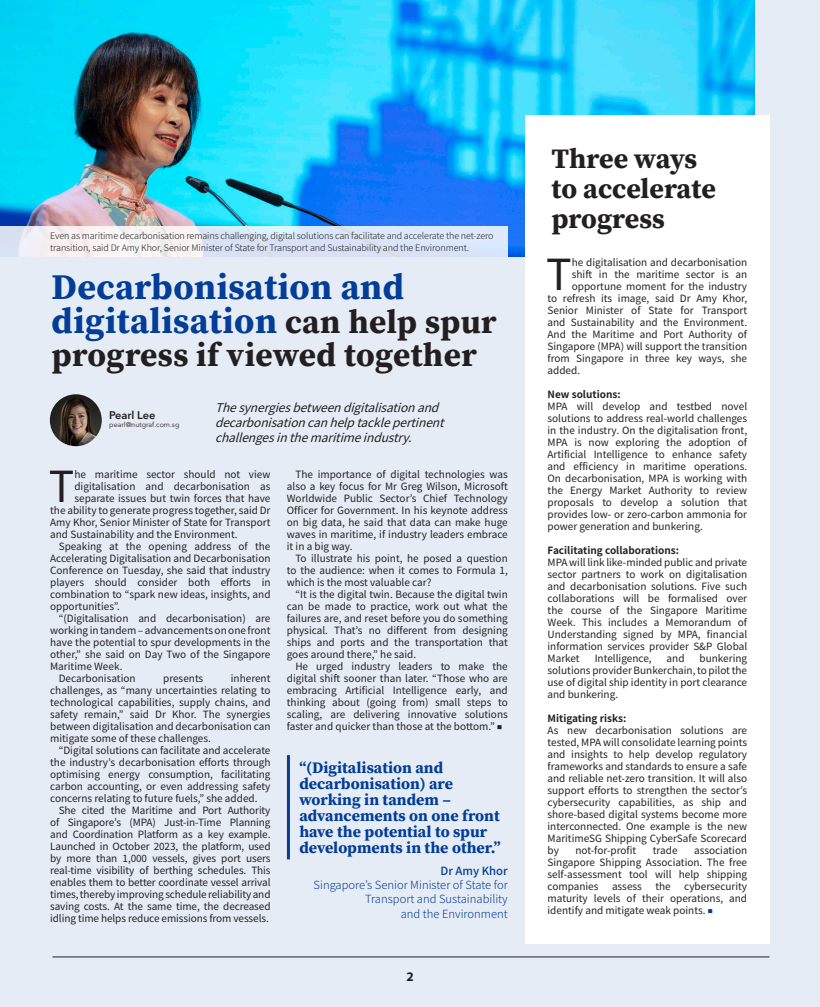
<style>
.page{position:relative;width:820px;height:1007px;background:#fff}
.page>*{position:absolute;margin:0;border:0;box-sizing:border-box;transform-origin:0 0}
.t1{font:42.7px "Noto Sans JP";color:#231f20}
.t2{font:36px/34px "Source Serif Variable";letter-spacing:.03em;color:#023d97}
.t3{font:33.2px "Source Serif Variable";letter-spacing:.03em;color:#231f20}
.t4{font:28px/30px "Source Serif Variable";letter-spacing:.02em;color:#231f20}
.t5{font:16px/16px "Source Serif Variable";letter-spacing:.02em;color:#023d97}
.t6{font:700 13.1px "Myriad Pro";color:#231f20}
.t7{font:italic 12px/15px "Noto Sans JP";color:#231f20}
.t8{font:300 11.3px/14.1px "Noto Sans JP";color:#023d97;text-align:right}
.t9{font:500 11.3px "Noto Sans JP";color:#023d97}
.t10{font:600 11px "Avenir Next LT Pro";letter-spacing:-.005em;color:#231f20}
.t11{font:10px/12px "Noto Sans JP";color:#231f20;text-align:justify}
.t12{font:700 10px "Noto Sans JP";color:#231f20}
.t13{font:300 9px/12px "Noto Sans JP";letter-spacing:-.01em;color:#231f20}
.t14{font:7px "Avenir Next LT Pro";color:#231f20}
.s1{font-size:33.2px;color:#231f20}
.s2{font-weight:100;font-size:5px}
.s3{font-weight:100;font-size:5px;color:#023d97}
</style>
<div class="page">
<div style="left:0;top:0;width:819px;height:1007px;background:#e6ecf5"></div>
<hr style="left:52px;top:956px;width:717px;height:1px;background:#231f20">
<img style="left:0;top:0;width:754px;height:257px">
<svg style="left:0;top:226px;width:507px;height:31px;fill:#dce9f6"></svg>
<hr style="left:287px;top:755px;width:3px;height:104px;background:#023d97">
<div style="left:525px;top:115px;width:244px;height:828px;background:#fff"></div>
<img style="left:50px;top:394px;width:52px;height:52px;border-radius:26px">
<p class="t13" style="left:50px;top:230px;width:445px">Even as maritime decarbonisation remains challenging, digital solutions can facilitate and accelerate the net-zero transition, said Dr Amy Khor, Senior Minister of State for Transport and Sustainability and the Environment.</p>
<p class="t2" style="left:52px;top:270px;width:445px">Decarbonisation and digitalisation <span class="s1">can help spur</span></p>
<p class="t3" style="left:52px;top:333px;width:425px">progress if viewed together</p>
<p class="t10" style="left:109px;top:408px;width:48px">Pearl Lee</p>
<p class="t14" style="left:109px;top:420px;width:72px">pearl@nutgraf.com.sg</p>
<p class="t7" style="left:215px;top:400px;width:239px">Thesynergiesbetweendigitalisationand decarbonisationcanhelptacklepertinent challengesinthemaritimeindustry.</p>
<p class="t1" style="left:49px;top:462px;width:27px">T</p>
<p class="t11" style="left:74px;top:469px;width:197px">he maritime sector should not view</p>
<p class="t11" style="left:74px;top:481px;width:197px">digitalisation and decarbonisation as</p>
<p class="t11" style="left:74px;top:493px;width:197px">separate issues but twin forces that have</p>
<p class="t11" style="left:50px;top:505px;width:222px">the ability to generate progress together, said Dr</p>
<p class="t11" style="left:50px;top:517px;width:222px">Amy Khor, Senior Minister of State for Transport</p>
<p class="t11" style="left:50px;top:529px;width:189px">and Sustainability and the Environment.</p>
<p class="t11" style="left:50px;top:541px;width:222px;text-indent:9px">Speaking at the opening address of the Accelerating Digitalisation and Decarbonisation Conference on Tuesday, she said that industry players should consider both efforts in combination to “spark new ideas, insights, and opportunities”.</p>
<p class="t11" style="left:50px;top:613px;width:222px;text-indent:9px">“(Digitalisation and decarbonisation) are working in tandem – advancements on one front have the potential to spur developments in the other,” she said on Day Two of the Singapore Maritime Week.</p>
<p class="t11" style="left:59px;top:673px;width:78px">Decarbonisation</p>
<p class="t11" style="left:163px;top:673px;width:42px">presents</p>
<p class="t11" style="left:50px;top:673px;width:222px;text-indent:181px">inherent challenges, as “many uncertainties relating to technological capabilities, supply chains, and safety remain,” said Dr Khor. The synergies between digitalisation and decarbonisation can mitigate some of these challenges.</p>
<p class="t11" style="left:50px;top:745px;width:222px;text-indent:9px">“Digital solutions can facilitate and accelerate the industry’s decarbonisation efforts through optimising energy consumption, facilitating carbon accounting, or even addressing safety concerns relating to future fuels,” she added.</p>
<p class="t11" style="left:50px;top:805px;width:222px;text-indent:9px">She cited the Maritime and Port Authority of Singapore’s (MPA) Just-in-Time Planning and Coordination Platform as a key example.<br>Launched in October 2023, the platform, used by more than 1,000 vessels, gives port users real-time visibility of berthing schedules. This enables them to better coordinate vessel arrival times, thereby improving schedule reliability and saving costs. At the same time, the decreased idling time helps reduce emissions from vessels.</p>
<p class="t11" style="left:287px;top:469px;width:222px;text-indent:9px">The importance of digital technologies was also a key focus for Mr Greg Wilson, Microsoft Worldwide Public Sector’s Chief Technology Officer for Government. In his keynote address on big data, he said that data can make huge waves in maritime, if industry leaders embrace it in a big way.</p>
<p class="t11" style="left:287px;top:553px;width:222px;text-indent:9px">To illustrate his point, he posed a question to the audience: when it comes to Formula 1, which is the most valuable car?</p>
<p class="t11" style="left:287px;top:589px;width:222px;text-indent:9px">“It is the digital twin. Because the digital twin can be made to practice, work out what the failures are, and reset before you do something physical. That’s no different from designing ships and ports and the transportation that goes around there,” he said.</p>
<p class="t11" style="left:287px;top:661px;width:222px;text-indent:9px">He urged industry leaders to make the digital shift sooner than later. “Those who are embracing Artificial Intelligence early, and thinking about (going from) small steps to scaling, are delivering innovative solutions faster and quicker than those at the bottom.” <span class="s2">■</span></p>
<p class="t5" style="left:299px;top:760px;width:203px">“(Digitalisation and decarbonisation) are working in tandem – advancements on one front have the potential to spur developments in the other.”</p>
<p class="t9" style="left:440px;top:864px;width:69px">Dr Amy Khor</p>
<p class="t8" style="left:313px;top:878px;width:196px">Singapore’s Senior Minister of State for<br>Transport and Sustainability</p>
<p class="t8" style="left:400px;top:906px;width:108px">and the Environment</p>
<h3 class="t6" style="left:406px;top:968px;width:9px">2</h3>
<p class="t4" style="left:551px;top:144px;width:166px">Three ways to accelerate progress</p>
<p class="t1" style="left:546px;top:250px;width:27px">T</p>
<p class="t11" style="left:571px;top:257px;width:177px">he digitalisation and decarbonisation</p>
<p class="t11" style="left:571px;top:269px;width:177px">shift in the maritime sector is an</p>
<p class="t11" style="left:571px;top:281px;width:177px">opportune moment for the industry</p>
<p class="t11" style="left:547px;top:293px;width:201px">to refresh its image, said Dr Amy Khor,</p>
<p class="t11" style="left:547px;top:305px;width:201px">Senior Minister of State for Transport</p>
<p class="t11" style="left:547px;top:317px;width:201px">and Sustainability and the Environment.</p>
<p class="t11" style="left:547px;top:329px;width:201px">And the Maritime and Port Authority of</p>
<p class="t11" style="left:547px;top:341px;width:201px">Singapore (MPA) will support the transition</p>
<p class="t11" style="left:547px;top:353px;width:201px">from Singapore in three key ways, she</p>
<p class="t11" style="left:547px;top:365px;width:34px">added.</p>
<p class="t12" style="left:547px;top:389px;width:74px">New solutions:</p>
<p class="t11" style="left:547px;top:401px;width:201px">MPA will develop and testbed novel solutions to address real-world challenges in the industry. On the digitalisation front, MPA is now exploring the adoption of Artificial Intelligence to enhance safety and efficiency in maritime operations.<br>On decarbonisation, MPA is working with the Energy Market Authority to review proposals to develop a solution that provides low- or zero-carbon ammonia for power generation and bunkering.</p>
<p class="t12" style="left:547px;top:545px;width:133px">Facilitating collaborations:</p>
<p class="t11" style="left:547px;top:557px;width:201px">MPA will link like-minded public and private sector partners to work on digitalisation and decarbonisation solutions. Five such collaborations will be formalised over the course of the Singapore Maritime Week. This includes a Memorandum of Understanding signed by MPA, financial information services provider S&amp;P Global Market</p>
<p class="t11" style="left:547px;top:653px;width:201px;text-indent:152px">bunkering solutions provider Bunkerchain, to pilot the use of digital ship identity in port clearance and bunkering.</p>
<p class="t12" style="left:547px;top:713px;width:80px">Mitigating risks:</p>
<p class="t11" style="left:547px;top:725px;width:201px">As new decarbonisation solutions are tested, MPA will consolidate learning points and insights to help develop regulatory frameworks and standards to ensure a safe and reliable net-zero transition. It will also support efforts to strengthen the sector’s cybersecurity capabilities, as ship and shore-based digital systems become more interconnected. One example is the new MaritimeSG Shipping CyberSafe Scorecard by</p>
<p class="t11" style="left:594px;top:653px;width:58px">Intelligence,</p>
<p class="t11" style="left:666px;top:653px;width:19px">and</p>
<p class="t11" style="left:575px;top:845px;width:63px">not-for-profit</p>
<p class="t11" style="left:652px;top:845px;width:26px">trade</p>
<p class="t11" style="left:547px;top:845px;width:201px;text-indent:146px">association Singapore Shipping Association. The free self-assessment tool will help shipping companies</p>
<p class="t11" style="left:547px;top:881px;width:201px;text-indent:137px">cybersecurity maturity levels of their operations, and identify and mitigate weak points. <span class="s3">■</span></p>
<p class="t11" style="left:612px;top:881px;width:31px">assess</p>
<p class="t11" style="left:655px;top:881px;width:17px">the</p>
</div>
